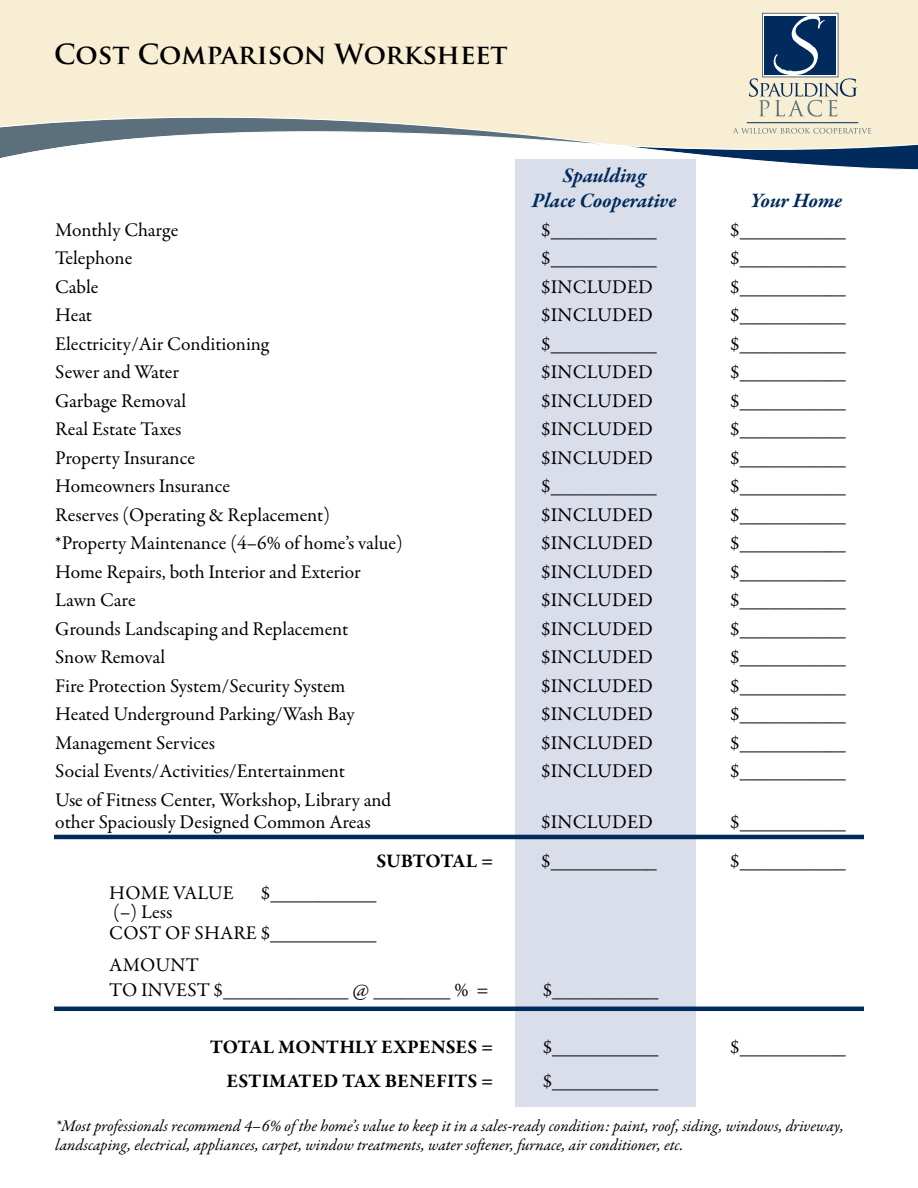
<style>
.page{position:relative;width:918px;height:1188px;background:#fff}
.page>*{position:absolute;margin:0;border:0;box-sizing:border-box;transform-origin:0 0}
.t1{font:700 27px "Trajan Pro";color:#000}
.t2{font:italic 700 21px/25.5px "Garamond Premr Pro";letter-spacing:-.005em;color:#002b5c;text-align:center}
.t3{font:19.5px/22.5px "Garamond Premr Pro";color:#000}
.t4{font:700 19.5px "Garamond Premr Pro";color:#000}
.t5{font:italic 16.5px/19.5px "Garamond Premr Pro";color:#000}
</style>
<div class="page">
<div style="left:0;top:0;width:918px;height:78px;background:#f7eed4"></div>
<svg style="left:762px;top:13px;width:77px;height:2px"></svg>
<svg style="left:0;top:78px;width:918px;height:92px"></svg>
<hr style="left:747px;top:122px;width:111px;height:1px;background:#002b5c">
<svg style="left:733px;top:128px;width:138px;height:6px"></svg>
<svg style="left:749px;top:15px;width:108px;height:102px;background:#95a2a7"></svg>
<div style="left:515px;top:159px;width:181px;height:948px;background:#dadeea"></div>
<hr style="left:54px;top:835px;width:810px;height:4px;background:#002b5c">
<hr style="left:54px;top:1007px;width:810px;height:4px;background:#002b5c">
<h1 class="t1" style="left:54px;top:37px;width:455px">Cost Comparison Worksheet</h1>
<p class="t2" style="left:532px;top:164px;width:146px">Spaulding<br>Place Cooperative</p>
<p class="t2" style="left:750px;top:189px;width:94px">Your Home</p>
<p class="t3" style="left:55px;top:219px;width:125px">Monthly Charge</p>
<p class="t3" style="left:541px;top:219px;width:117px">$___________</p>
<p class="t3" style="left:730px;top:219px;width:117px">$___________</p>
<p class="t3" style="left:55px;top:247px;width:79px">Telephone</p>
<p class="t3" style="left:541px;top:247px;width:117px">$___________</p>
<p class="t3" style="left:730px;top:247px;width:117px">$___________</p>
<p class="t3" style="left:55px;top:276px;width:45px">Cable</p>
<p class="t3" style="left:541px;top:276px;width:113px">$INCLUDED</p>
<p class="t3" style="left:730px;top:276px;width:117px">$___________</p>
<p class="t3" style="left:55px;top:304px;width:38px">Heat</p>
<p class="t3" style="left:541px;top:304px;width:113px">$INCLUDED</p>
<p class="t3" style="left:730px;top:304px;width:117px">$___________</p>
<p class="t3" style="left:55px;top:333px;width:215px">Electricity/Air Conditioning</p>
<p class="t3" style="left:541px;top:333px;width:117px">$___________</p>
<p class="t3" style="left:730px;top:333px;width:117px">$___________</p>
<p class="t3" style="left:55px;top:361px;width:125px">Sewer and Water</p>
<p class="t3" style="left:541px;top:361px;width:113px">$INCLUDED</p>
<p class="t3" style="left:730px;top:361px;width:117px">$___________</p>
<p class="t3" style="left:55px;top:390px;width:132px">Garbage Removal</p>
<p class="t3" style="left:541px;top:390px;width:113px">$INCLUDED</p>
<p class="t3" style="left:730px;top:390px;width:117px">$___________</p>
<p class="t3" style="left:55px;top:418px;width:127px">Real Estate Taxes</p>
<p class="t3" style="left:541px;top:418px;width:113px">$INCLUDED</p>
<p class="t3" style="left:730px;top:418px;width:117px">$___________</p>
<p class="t3" style="left:55px;top:447px;width:141px">Property Insurance</p>
<p class="t3" style="left:541px;top:447px;width:113px">$INCLUDED</p>
<p class="t3" style="left:730px;top:447px;width:117px">$___________</p>
<p class="t3" style="left:55px;top:475px;width:176px">Homeowners Insurance</p>
<p class="t3" style="left:541px;top:475px;width:117px">$___________</p>
<p class="t3" style="left:730px;top:475px;width:117px">$___________</p>
<p class="t3" style="left:55px;top:504px;width:276px">Reserves (Operating &amp; Replacement)</p>
<p class="t3" style="left:541px;top:504px;width:113px">$INCLUDED</p>
<p class="t3" style="left:730px;top:504px;width:117px">$___________</p>
<p class="t3" style="left:55px;top:532px;width:349px">*Property Maintenance (4–6% of home’s value)</p>
<p class="t3" style="left:541px;top:532px;width:113px">$INCLUDED</p>
<p class="t3" style="left:730px;top:532px;width:117px">$___________</p>
<p class="t3" style="left:55px;top:561px;width:307px">Home Repairs, both Interior and Exterior</p>
<p class="t3" style="left:541px;top:561px;width:113px">$INCLUDED</p>
<p class="t3" style="left:730px;top:561px;width:117px">$___________</p>
<p class="t3" style="left:55px;top:589px;width:82px">Lawn Care</p>
<p class="t3" style="left:541px;top:589px;width:113px">$INCLUDED</p>
<p class="t3" style="left:730px;top:589px;width:117px">$___________</p>
<p class="t3" style="left:55px;top:618px;width:295px">Grounds Landscaping and Replacement</p>
<p class="t3" style="left:541px;top:618px;width:113px">$INCLUDED</p>
<p class="t3" style="left:730px;top:618px;width:117px">$___________</p>
<p class="t3" style="left:55px;top:646px;width:111px">Snow Removal</p>
<p class="t3" style="left:541px;top:646px;width:113px">$INCLUDED</p>
<p class="t3" style="left:730px;top:646px;width:117px">$___________</p>
<p class="t3" style="left:55px;top:675px;width:292px">Fire Protection System/Security System</p>
<p class="t3" style="left:541px;top:675px;width:113px">$INCLUDED</p>
<p class="t3" style="left:730px;top:675px;width:117px">$___________</p>
<p class="t3" style="left:55px;top:703px;width:301px">Heated Underground Parking/Wash Bay</p>
<p class="t3" style="left:541px;top:703px;width:113px">$INCLUDED</p>
<p class="t3" style="left:730px;top:703px;width:117px">$___________</p>
<p class="t3" style="left:55px;top:732px;width:161px">Management Services</p>
<p class="t3" style="left:541px;top:732px;width:113px">$INCLUDED</p>
<p class="t3" style="left:730px;top:732px;width:117px">$___________</p>
<p class="t3" style="left:55px;top:760px;width:291px">Social Events/Activities/Entertainment</p>
<p class="t3" style="left:541px;top:760px;width:113px">$INCLUDED</p>
<p class="t3" style="left:730px;top:760px;width:117px">$___________</p>
<p class="t3" style="left:55px;top:789px;width:337px">Use of Fitness Center, Workshop, Library and other Spaciously Designed Common Areas</p>
<p class="t3" style="left:541px;top:811px;width:113px">$INCLUDED</p>
<p class="t3" style="left:730px;top:811px;width:117px">$___________</p>
<p class="t4" style="left:377px;top:849px;width:118px">SUBTOTAL =</p>
<p class="t3" style="left:541px;top:850px;width:117px">$___________</p>
<p class="t3" style="left:730px;top:850px;width:117px">$___________</p>
<p class="t3" style="left:109px;top:882px;width:126px">HOME VALUE</p>
<p class="t3" style="left:261px;top:882px;width:117px">$___________</p>
<p class="t3" style="left:109px;top:902px;width:269px;line-height:21px">(–) Less<br>COST OF SHARE $___________</p>
<p class="t3" style="left:109px;top:952px;width:381px;line-height:25.5px">AMOUNT<br>TO INVEST $_____________ @ ________ % =</p>
<p class="t3" style="left:543px;top:979px;width:117px">$___________</p>
<p class="t4" style="left:210px;top:1035px;width:285px">TOTAL MONTHLY EXPENSES =</p>
<p class="t3" style="left:543px;top:1036px;width:117px">$___________</p>
<p class="t3" style="left:730px;top:1036px;width:117px">$___________</p>
<p class="t4" style="left:227px;top:1069px;width:268px">ESTIMATED TAX BENEFITS =</p>
<p class="t3" style="left:543px;top:1070px;width:117px">$___________</p>
<p class="t5" style="left:55px;top:1117px;width:790px">*Most professionals recommend 4–6% of the home’s value to keep it in a sales-ready condition: paint, roof, siding, windows, driveway, landscaping, electrical, appliances, carpet, window treatments, water softener, furnace, air conditioner, etc.</p>
</div>
